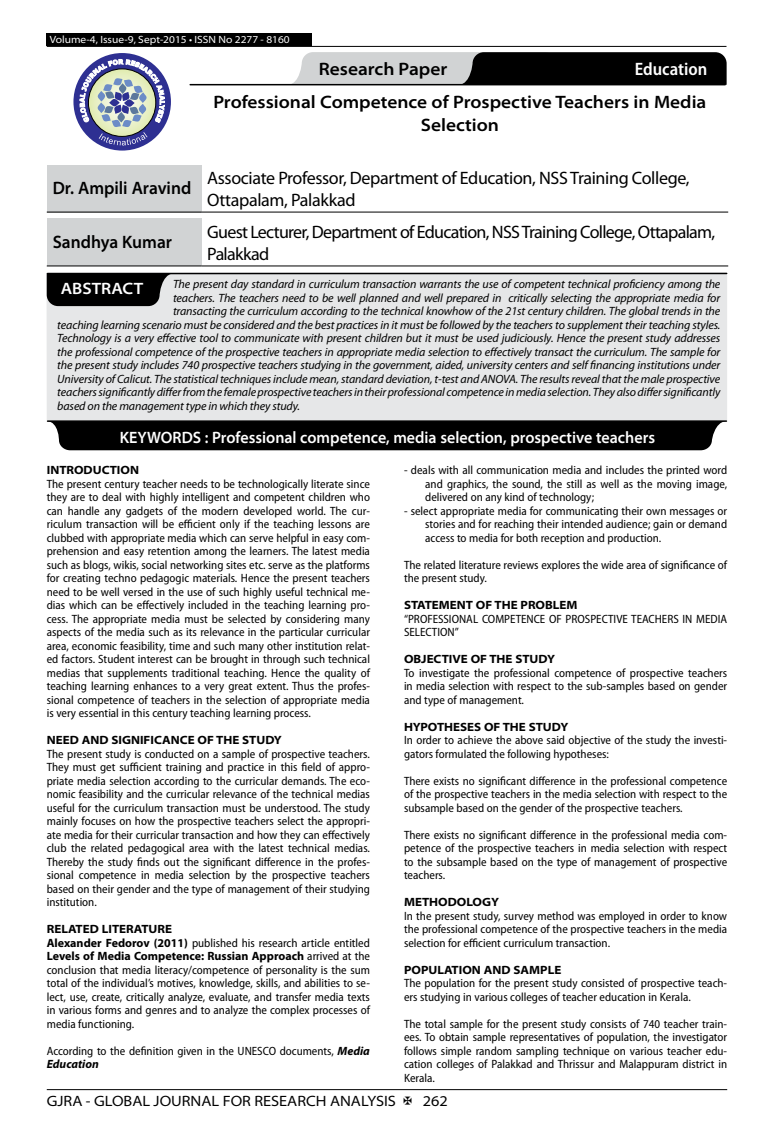
<style>
.page{position:relative;width:774px;height:1136px;background:#fff}
.page>*{position:absolute;margin:0;border:0;box-sizing:border-box;transform-origin:0 0}
.t1{font:18px/21.6px "Myriad Pro";letter-spacing:-.025em;color:#000}
.t2{font:600 semi-expanded 18px/23.4px "Myriad Pro";color:#000;text-align:center}
.t3{font:600 semi-expanded 18px "Myriad Pro";color:#000;scale:.9 1}
.t4{font:600 semi-condensed 18px "Myriad Pro";color:#fff}
.t5{font:600 semi-expanded 16.5px "Myriad Pro";color:#fff;scale:.9 1}
.t6{font:600 semi-expanded 16.5px "Myriad Pro";color:#fff}
.t7{font:semi-expanded 15px "Myriad Pro";color:#000}
.t8{font:semi-condensed 12px/13.5px "Myriad Pro";color:#000;text-align:justify}
.t9{font:italic 12px "Myriad Pro";letter-spacing:-.01em;color:#000}
.t10{font:700 semi-expanded 12px "Myriad Pro";color:#000}
.t11{font:semi-expanded 10.5px "Myriad Pro";color:#fff}
.s1{font-weight:700;font-stretch:semi-expanded}
.s2{font-weight:700;font-stretch:normal}
.s3{font-weight:700;font-style:italic;font-stretch:normal}
</style>
<div class="page">
<hr style="left:47px;top:1089px;width:680px;height:1px;background:#000">
<div style="left:47px;top:33px;width:265px;height:13px;background:#000"></div>
<hr style="left:47px;top:46px;width:679px;height:1px;background:#000">
<svg style="left:288px;top:52px;width:439px;height:33px;background:#5a5a5b"></svg>
<hr style="left:190px;top:84px;width:535px;height:1px;background:#000">
<div style="left:73px;top:53px;width:98px;height:97px;background:#2e3092;border-radius:50%"></div>
<svg style="left:80px;top:59px;width:85px;height:86px"></svg>
<div style="left:47px;top:165px;width:154px;height:47px;background:#d1d3d4"></div>
<hr style="left:47px;top:212px;width:154px;height:1px;background:#000">
<hr style="left:201px;top:212px;width:527px;height:1px;background:#000">
<div style="left:47px;top:219px;width:154px;height:47px;background:#d1d3d4"></div>
<hr style="left:47px;top:265px;width:154px;height:1px;background:#000">
<hr style="left:201px;top:265px;width:527px;height:1px;background:#000">
<div style="left:47px;top:273px;width:680px;height:147px;background:#e6e7e8"></div>
<hr style="left:47px;top:273px;width:680px;height:1px;background:#000">
<svg style="left:47px;top:274px;width:126px;height:32px;background:#171717"></svg>
<hr style="left:48px;top:420px;width:678px;height:2px;background:#000">
<div style="left:47px;top:421px;width:679px;height:29px;background:#000"></div>
<div style="left:72px;top:430px;width:631px;height:15px;background:#000"></div>
<p class="t11" style="left:50px;top:34px;width:241px">Volume-4, Issue-9, Sept-2015 • ISSN No 2277 - 8160</p>
<h1 class="t2" style="left:319px;top:58px;width:130px">Research Paper</h1>
<h1 class="t4" style="left:635px;top:59px;width:74px">Education</h1>
<h1 class="t2" style="left:213px;top:91px;width:494px">Professional Competence of Prospective Teachers in Media<br>Selection</h1>
<h1 class="t3" style="left:53px;top:178px;width:155px">Dr. Ampili Aravind</h1>
<h1 class="t1" style="left:207px;top:168px;width:484px">Associate Professor, Department of Education, NSS Training College,<br>Ottapalam, Palakkad</h1>
<h1 class="t3" style="left:53px;top:232px;width:134px">Sandhya Kumar</h1>
<h1 class="t1" style="left:207px;top:222px;width:509px">Guest Lecturer, Department of Education, NSS Training College, Ottapalam,<br>Palakkad</h1>
<p class="t9" style="left:173px;top:278px;width:549px">The present day standard in curriculum transaction warrants the use of competent technical proficiency among the</p>
<p class="t9" style="left:173px;top:291px;width:549px">teachers. The teachers need to be well planned and well prepared in critically selecting the appropriate media for</p>
<p class="t9" style="left:173px;top:305px;width:549px">transacting the curriculum according to the technical knowhow of the 21st century children. The global trends in the</p>
<p class="t9" style="left:57px;top:318px;width:664px">teaching learning scenario must be considered and the best practices in it must be followed by the teachers to supplement their teaching styles.</p>
<p class="t9" style="left:57px;top:332px;width:664px">Technology is a very effective tool to communicate with present children but it must be used judiciously. Hence the present study addresses</p>
<p class="t9" style="left:57px;top:345px;width:664px">the professional competence of the prospective teachers in appropriate media selection to effectively transact the curriculum. The sample for</p>
<p class="t9" style="left:57px;top:359px;width:664px">the present study includes 740 prospective teachers studying in the government, aided, university centers and self financing institutions under</p>
<p class="t9" style="left:57px;top:372px;width:664px">University of Calicut. The statistical techniques include mean, standard deviation, t-test and ANOVA. The results reveal that the male prospective</p>
<p class="t9" style="left:57px;top:386px;width:664px">teachers significantly differ from the female prospective teachers in their professional competence in media selection. They also differ significantly</p>
<p class="t9" style="left:57px;top:399px;width:244px">based on the management type in which they study.</p>
<h2 class="t6" style="left:61px;top:279px;width:84px">ABSTRACT</h2>
<h2 class="t5" style="left:120px;top:427px;width:596px">KEYWORDS : Professional competence, media selection, prospective teachers</h2>
<p class="t10" style="left:47px;top:463px;width:94px">INTRODUCTION</p>
<p class="t8" style="left:47px;top:477px;width:325px">The present century teacher needs to be technologically literate since they are to deal with highly intelligent and competent children who can handle any gadgets of the modern developed world. The cur&shy;riculum transaction will be efficient only if the teaching lessons are clubbed with appropriate media which can serve helpful in easy com&shy;prehension and easy retention among the learners. The latest media such as blogs, wikis, social networking sites etc. serve as the platforms for creating techno pedagogic materials. Hence the present teachers need to be well versed in the use of such highly useful technical me&shy;dias which can be effectively included in the teaching learning pro&shy;cess. The appropriate media must be selected by considering many aspects of the media such as its relevance in the particular curricular area, economic feasibility, time and such many other institution relat&shy;ed factors. Student interest can be brought in through such technical medias that supplements traditional teaching. Hence the quality of teaching learning enhances to a very great extent. Thus the profes&shy;sional competence of teachers in the selection of appropriate media is very essential in this century teaching learning process.</p>
<p class="t10" style="left:47px;top:733px;width:237px">NEED AND SIGNIFICANCE OF THE STUDY</p>
<p class="t8" style="left:47px;top:747px;width:325px">The present study is conducted on a sample of prospective teachers.<br>They must get sufficient training and practice in this field of appro&shy;priate media selection according to the curricular demands. The eco&shy;nomic feasibility and the curricular relevance of the technical medias useful for the curriculum transaction must be understood. The study mainly focuses on how the prospective teachers select the appropri&shy;ate media for their curricular transaction and how they can effectively club the related pedagogical area with the latest technical medias.<br>Thereby the study finds out the significant difference in the profes&shy;sional competence in media selection by the prospective teachers based on their gender and the type of management of their studying institution.</p>
<p class="t8" style="left:47px;top:922px;width:325px;text-align:left"><span class="s1">RELATED LITERATURE<br></span><span class="s2">Alexander Fedorov (2011)</span> published his research article entitled <span class="s2">Levels of Media Competence: Russian Approach</span> arrived at the conclusion that media literacy/competence of personality is the sum total of the individual’s motives, knowledge, skills, and abilities to se&shy;lect, use, create, critically analyze, evaluate, and transfer media texts in various forms and genres and to analyze the complex processes of media functioning.</p>
<p class="t8" style="left:47px;top:1044px;width:325px">According to the definition given in the UNESCO documents, <span class="s3">Media<br>Education</span></p>
<p class="t8" style="left:425px;top:463px;width:303px;text-indent:-21px">- deals with all communication media and includes the printed word and graphics, the sound, the still as well as the moving image, delivered on any kind of technology;</p>
<p class="t8" style="left:425px;top:504px;width:303px;text-indent:-21px">- select appropriate media for communicating their own messages or stories and for reaching their intended audience; gain or demand access to media for both reception and production.</p>
<p class="t8" style="left:404px;top:558px;width:325px">The related literature reviews explores the wide area of significance of the present study.</p>
<p class="t10" style="left:404px;top:598px;width:175px">STATEMENT OF THE PROBLEM</p>
<p class="t8" style="left:404px;top:612px;width:325px">“PROFESSIONAL COMPETENCE OF PROSPECTIVE TEACHERS IN MEDIA<br>SELECTION”</p>
<p class="t10" style="left:404px;top:652px;width:153px">OBJECTIVE OF THE STUDY</p>
<p class="t8" style="left:404px;top:666px;width:325px">To investigate the professional competence of prospective teachers in media selection with respect to the sub-samples based on gender and type of management.</p>
<p class="t10" style="left:404px;top:719px;width:166px">HYPOTHESES OF THE STUDY</p>
<p class="t8" style="left:404px;top:733px;width:325px">In order to achieve the above said objective of the study the investi&shy;gators formulated the following hypotheses:</p>
<p class="t8" style="left:404px;top:774px;width:325px">There exists no significant difference in the professional competence of the prospective teachers in the media selection with respect to the subsample based on the gender of the prospective teachers.</p>
<p class="t8" style="left:404px;top:828px;width:325px">There exists no significant difference in the professional media com&shy;petence of the prospective teachers in media selection with respect to the subsample based on the type of management of prospective teachers.</p>
<p class="t10" style="left:404px;top:895px;width:97px">METHODOLOGY</p>
<p class="t8" style="left:404px;top:909px;width:325px">In the present study, survey method was employed in order to know the professional competence of the prospective teachers in the media selection for efficient curriculum transaction.</p>
<p class="t10" style="left:404px;top:962px;width:159px">POPULATION AND SAMPLE</p>
<p class="t8" style="left:404px;top:976px;width:325px">The population for the present study consisted of prospective teach&shy;ers studying in various colleges of teacher education in Kerala.</p>
<p class="t8" style="left:404px;top:1017px;width:325px">The total sample for the present study consists of 740 teacher train&shy;ees. To obtain sample representatives of population, the investigator follows simple random sampling technique on various teacher edu&shy;cation colleges of Palakkad and Thrissur and Malappuram district in Kerala.</p>
<p class="t7" style="left:47px;top:1092px;width:351px">GJRA - GLOBAL JOURNAL FOR RESEARCH ANALYSIS</p>
<p class="t7" style="left:423px;top:1092px;width:27px">262</p>
</div>
